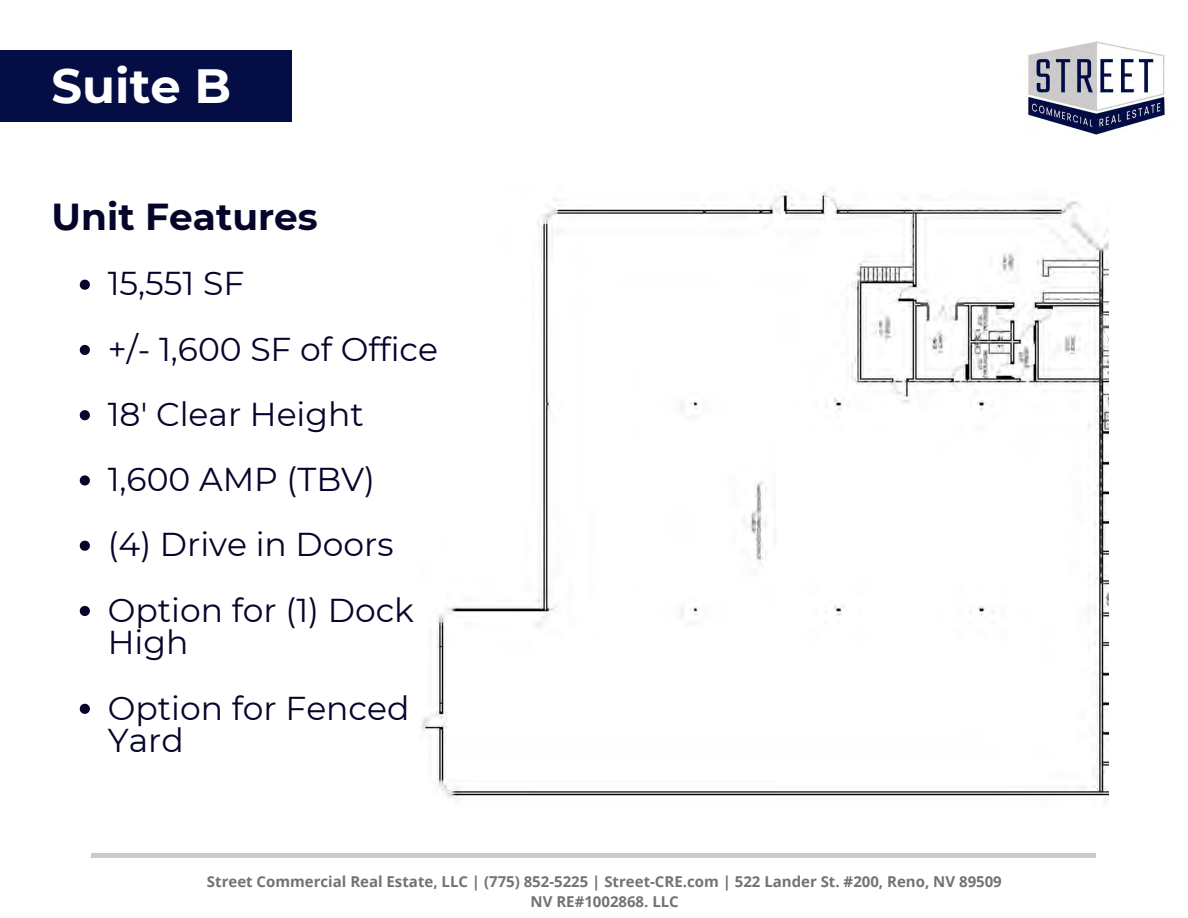
<style>
.page{position:relative;width:1188px;height:918px;background:#fff}
.page>*{position:absolute;margin:0;border:0;box-sizing:border-box;transform-origin:0 0}
.t1{font:700 48px "Montserrat";color:#fff}
.t2{font:700 37.5px "Montserrat";color:#05042b}
.t3{font:33px/32.7px "Montserrat";color:#05042b}
.t4{font:700 15px "Open Sans";color:#737373}
</style>
<div class="page">
<hr style="left:92px;top:853px;width:1004px;height:4px;background:#cbcacc">
<img style="left:421px;top:191px;width:688px;height:611px">
<div style="left:0;top:50px;width:292px;height:72px;background:#050e44"></div>
<svg style="left:80px;top:280px;width:10px;height:10px"></svg>
<svg style="left:80px;top:345px;width:10px;height:10px"></svg>
<svg style="left:80px;top:410px;width:10px;height:10px"></svg>
<svg style="left:80px;top:475px;width:10px;height:11px"></svg>
<svg style="left:80px;top:541px;width:10px;height:10px"></svg>
<svg style="left:80px;top:606px;width:10px;height:10px"></svg>
<svg style="left:80px;top:704px;width:10px;height:10px"></svg>
<img style="left:1028px;top:41px;width:137px;height:94px">
<p class="t1" style="left:52px;top:56px;width:181px">Suite B</p>
<p class="t2" style="left:52px;top:194px;width:268px">Unit Features</p>
<p class="t3" style="left:108px;top:267px;width:138px">15,551 SF</p>
<p class="t3" style="left:108px;top:332px;width:332px">+/- 1,600 SF of Office</p>
<p class="t3" style="left:108px;top:398px;width:258px">18' Clear Height</p>
<p class="t3" style="left:108px;top:463px;width:269px">1,600 AMP (TBV)</p>
<p class="t3" style="left:108px;top:528px;width:287px">(4) Drive in Doors</p>
<p class="t3" style="left:108px;top:593px;width:308px">Option for (1) Dock<br>High</p>
<p class="t3" style="left:108px;top:691px;width:303px">Option for Fenced<br>Yard</p>
<p class="t4" style="left:207px;top:871px;width:796px">Street Commercial Real Estate, LLC | (775) 852-5225 | Street-CRE.com | 522 Lander St. #200, Reno, NV 89509</p>
<p class="t4" style="left:531px;top:891px;width:150px">NV RE#1002868. LLC</p>
</div>
